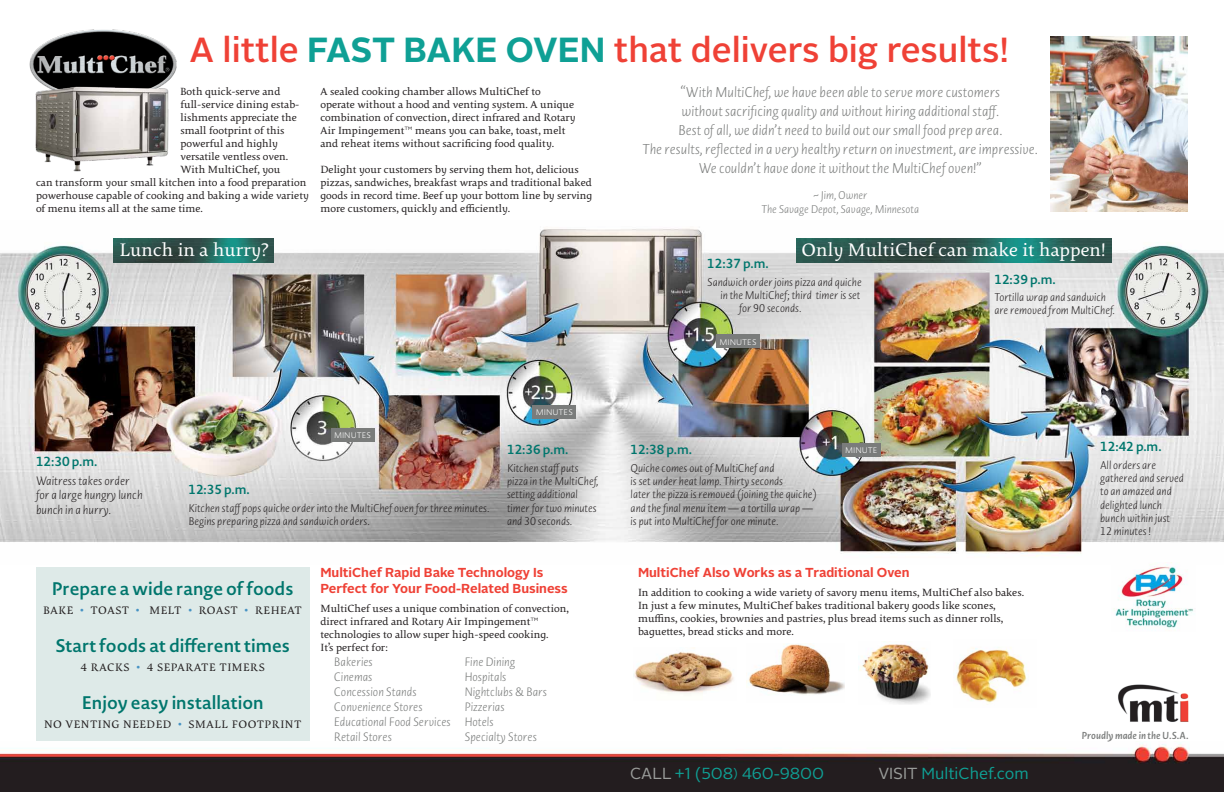
<style>
.page{position:relative;width:1224px;height:792px;background:#fff}
.page>*{position:absolute;margin:0;border:0;box-sizing:border-box;transform-origin:0 0}
.t1{font:500 34.8px "Alright Sans";color:#ef4136}
.t2{font:20px "Pollen";color:#fff}
.t3{font:600 18px "Novel Sans Pro";color:#00766d}
.t4{font:16px "Alright Sans";color:#0fa095}
.t5{font:italic 200 14px/19px "Novel Sans Pro";color:#7a7c7b;text-align:center}
.t6{font:700 13px/15.6px "Alright Sans";color:#ef4136}
.t7{font:600 13px "Novel Sans Pro";color:#00766d}
.t8{font:italic 200 12px/15px "Novel Sans Pro";color:#7a7c7b}
.t9{font:12px "Pollen";letter-spacing:.04em;color:#231f20}
.t10{font:italic 200 12px/14.4px "Novel Sans Pro";color:#231f20}
.t11{font:11.5px/13px "Pollen";color:#231f20}
.t12{font:italic 200 11px/13.2px "Novel Sans Pro";color:#231f20}
.t13{font:italic 200 11px/14px "Novel Sans Pro";color:#7a7c7b;text-align:center}
.t14{font:italic 600 10px "Novel Sans Pro";color:#7a7c7b}
.t15{font:200 8px "Novel Sans Pro";color:#fff}
.s1{font-weight:700;color:#0fa095}
.s2{font-family:"Alright Sans";font-weight:300;font-size:9px}
.s3{color:#4793c4}
.s4{color:#9a9c9a}
.s5{font-size:12px}
</style>
<div class="page">
<img style="left:29px;top:29px;width:148px;height:57px">
<img style="left:35px;top:86px;width:134px;height:86px">
<div style="left:36px;top:567px;width:274px;height:174px;background:#deeae8"></div>
<img style="left:1051px;top:36px;width:137px;height:175px">
<img style="left:746px;top:644px;width:98px;height:51px">
<img style="left:858px;top:644px;width:73px;height:60px">
<img style="left:0;top:743px;width:1224px;height:49px">
<img style="left:634px;top:648px;width:100px;height:46px">
<img style="left:0;top:228px;width:1224px;height:329px">
<img style="left:114px;top:239px;width:160px;height:24px">
<img style="left:796px;top:239px;width:316px;height:24px">
<img style="left:956px;top:647px;width:72px;height:57px">
<div style="left:331px;top:428px;width:43px;height:13px;background:#7a7c7b"></div>
<div style="left:533px;top:405px;width:43px;height:13px;background:#7a7c7b"></div>
<div style="left:716px;top:335px;width:44px;height:13px;background:#7a7c7b"></div>
<div style="left:842px;top:443px;width:38px;height:13px;background:#7a7c7b"></div>
<img style="left:1118px;top:685px;width:71px;height:37px">
<img style="left:1115px;top:562px;width:79px;height:67px">
<h1 class="t1" style="left:190px;top:26px;width:821px">A little <span class="s1">FAST BAKE OVEN</span> that delivers big results!</h1>
<p class="t11" style="left:180px;top:85px;width:101px">Both quick-serve and</p>
<p class="t11" style="left:180px;top:98px;width:121px">full-service dining estab-</p>
<p class="t11" style="left:180px;top:111px;width:118px">lishments appreciate the</p>
<p class="t11" style="left:180px;top:124px;width:106px">small footprint of this</p>
<p class="t11" style="left:180px;top:137px;width:99px">powerful and highly</p>
<p class="t11" style="left:180px;top:150px;width:109px">versatile ventless oven.</p>
<p class="t11" style="left:180px;top:163px;width:101px">With MultiChef, you</p>
<p class="t11" style="left:36px;top:176px;width:272px">can transform your small kitchen into a food preparation</p>
<p class="t11" style="left:36px;top:189px;width:274px">powerhouse capable of cooking and baking a wide variety</p>
<p class="t11" style="left:36px;top:202px;width:169px">of menu items all at the same time.</p>
<p class="t5" style="left:643px;top:82px;width:397px">“With MultiChef, we have been able to serve more customers<br>without sacrificing quality and without hiring additional staff.<br>Best of all, we didn’t need to build out our small food prep area.<br>The results, reflected in a very healthy return on investment, are impressive.<br>We couldn’t have done it without the MultiChef oven!”</p>
<p class="t13" style="left:762px;top:188px;width:159px">~ Jim, Owner<br>The Savage Depot, Savage, Minnesota</p>
<p class="t11" style="left:320px;top:85px;width:257px">A sealed cooking chamber allows MultiChef to operate without a hood and venting system. A unique combination of convection, direct infrared and Rotary Air Impingement<span class="s2">™</span> means you can bake, toast, melt and reheat items without sacrificing food quality.</p>
<p class="t11" style="left:320px;top:163px;width:274px">Delight your customers by serving them hot, delicious pizzas, sandwiches, breakfast wraps and traditional baked goods in record time. Beef up your bottom line by serving more customers, quickly and efficiently.</p>
<h2 class="t2" style="left:120px;top:238px;width:151px">Lunch in a hurry?</h2>
<h2 class="t2" style="left:801px;top:238px;width:306px">Only MultiChef can make it happen!</h2>
<p class="t7" style="left:707px;top:254px;width:63px">12:37 p.m.</p>
<p class="t12" style="left:707px;top:275px;width:156px">Sandwich order joins pizza and quiche</p>
<p class="t12" style="left:720px;top:289px;width:142px">in the MultiChef; third timer is set</p>
<p class="t12" style="left:739px;top:302px;width:64px">for 90 seconds.</p>
<p class="t7" style="left:994px;top:269px;width:63px">12:39 p.m.</p>
<p class="t12" style="left:994px;top:291px;width:122px">Tortilla wrap and sandwich are removed from MultiChef.</p>
<p class="t15" style="left:334px;top:430px;width:39px">MINUTES</p>
<p class="t7" style="left:36px;top:452px;width:63px">12:30 p.m.</p>
<p class="t10" style="left:36px;top:473px;width:108px">Waitress takes order for a large hungry lunch bunch in a hurry.</p>
<p class="t7" style="left:188px;top:480px;width:63px">12:35 p.m.</p>
<p class="t12" style="left:188px;top:501px;width:303px">Kitchen staff pops quiche order into the MultiChef oven for three minutes.<br>Begins preparing pizza and sandwich orders.</p>
<p class="t15" style="left:536px;top:406px;width:39px">MINUTES</p>
<p class="t7" style="left:507px;top:440px;width:63px">12:36 p.m.</p>
<p class="t12" style="left:507px;top:461px;width:93px">Kitchen staff puts pizza in the MultiChef, setting additional timer for two minutes and 30 seconds.</p>
<h3 class="t3" style="left:52px;top:575px;width:243px">Prepare a wide range of foods</h3>
<p class="t9" style="left:44px;top:603px;width:164px">bake <span class="s3">•</span> TOAST <span class="s3">•</span> melt <span class="s3">•</span> roast</p>
<p class="t9" style="left:245px;top:603px;width:59px"><span class="s3">•</span> REHEAT</p>
<h3 class="t3" style="left:55px;top:632px;width:236px">Start foods at different times</h3>
<p class="t9" style="left:81px;top:660px;width:19px">4 rac</p>
<p class="t9" style="left:115px;top:660px;width:65px">ks <span class="s3">•</span> 4 separat</p>
<p class="t9" style="left:209px;top:660px;width:19px">e tim</p>
<p class="t9" style="left:243px;top:660px;width:15px">ers</p>
<h3 class="t3" style="left:82px;top:689px;width:183px">Enjoy easy installation</h3>
<p class="t9" style="left:44px;top:717px;width:154px">NO VENTING NEEDED <span class="s3">•</span> sma</p>
<p class="t9" style="left:215px;top:717px;width:33px">ll footprint</p>
<p class="t6" style="left:320px;top:565px;width:249px">MultiChef Rapid Bake Technology Is<br>Perfect for Your Food-Related Business</p>
<p class="t11" style="left:320px;top:602px;width:250px">MultiChef uses a unique combination of convection, direct infrared and Rotary Air Impingement<span class="s2">™ </span>technologies to allow super high-speed cooking.<br>It’s perfect for:</p>
<p class="t8" style="left:334px;top:654px;width:40px">Bakeries</p>
<p class="t8" style="left:464px;top:654px;width:52px">Fine Dining</p>
<p class="t8" style="left:334px;top:669px;width:40px">Cinemas</p>
<p class="t8" style="left:464px;top:669px;width:44px">Hospitals</p>
<p class="t8" style="left:334px;top:684px;width:84px">Concession Stands</p>
<p class="t8" style="left:464px;top:684px;width:84px">Nightclubs &amp; Bars</p>
<p class="t8" style="left:334px;top:699px;width:90px">Convenience Stores</p>
<p class="t8" style="left:334px;top:699px;width:172px;text-indent:130px">Pizzerias<br>Educational Food Services Hotels<br>Retail Stores</p>
<p class="t8" style="left:464px;top:729px;width:74px">Specialty Stores</p>
<p class="t15" style="left:719px;top:336px;width:39px">MINUTES</p>
<p class="t7" style="left:631px;top:440px;width:63px">12:38 p.m.</p>
<p class="t12" style="left:631px;top:461px;width:188px">Quiche comes out of MultiChef and<br>is set under heat lamp. Thirty seconds<br>later the pizza is removed (joining the quiche) and the final menu item — a tortilla wrap — is put into MultiChef for one minute.</p>
<p class="t15" style="left:845px;top:445px;width:34px">MINUTE</p>
<p class="t6" style="left:638px;top:565px;width:273px">MultiChef Also Works as a Traditional Oven</p>
<p class="t11" style="left:638px;top:586px;width:388px">In addition to cooking a wide variety of savory menu items, MultiChef also bakes.<br>In just a few minutes, MultiChef bakes traditional bakery goods like scones, muffins, cookies, brownies and pastries, plus bread items such as dinner rolls, baguettes, bread sticks and more.</p>
<h3 class="t4" style="left:630px;top:763px;width:196px"><span class="s4">CALL</span> +1 (508<span class="s5">)</span> 460-9800</h3>
<h3 class="t4" style="left:878px;top:763px;width:152px"><span class="s4">VISIT</span> MultiChef.com</h3>
<p class="t7" style="left:1100px;top:437px;width:63px">12:42 p.m.</p>
<p class="t12" style="left:1100px;top:458px;width:85px">All orders are gathered and served to an amazed and delighted lunch bunch within just<br>12 minutes !</p>
<p class="t14" style="left:1082px;top:728px;width:108px">Proudly made in the U.S.A.</p>
</div>
